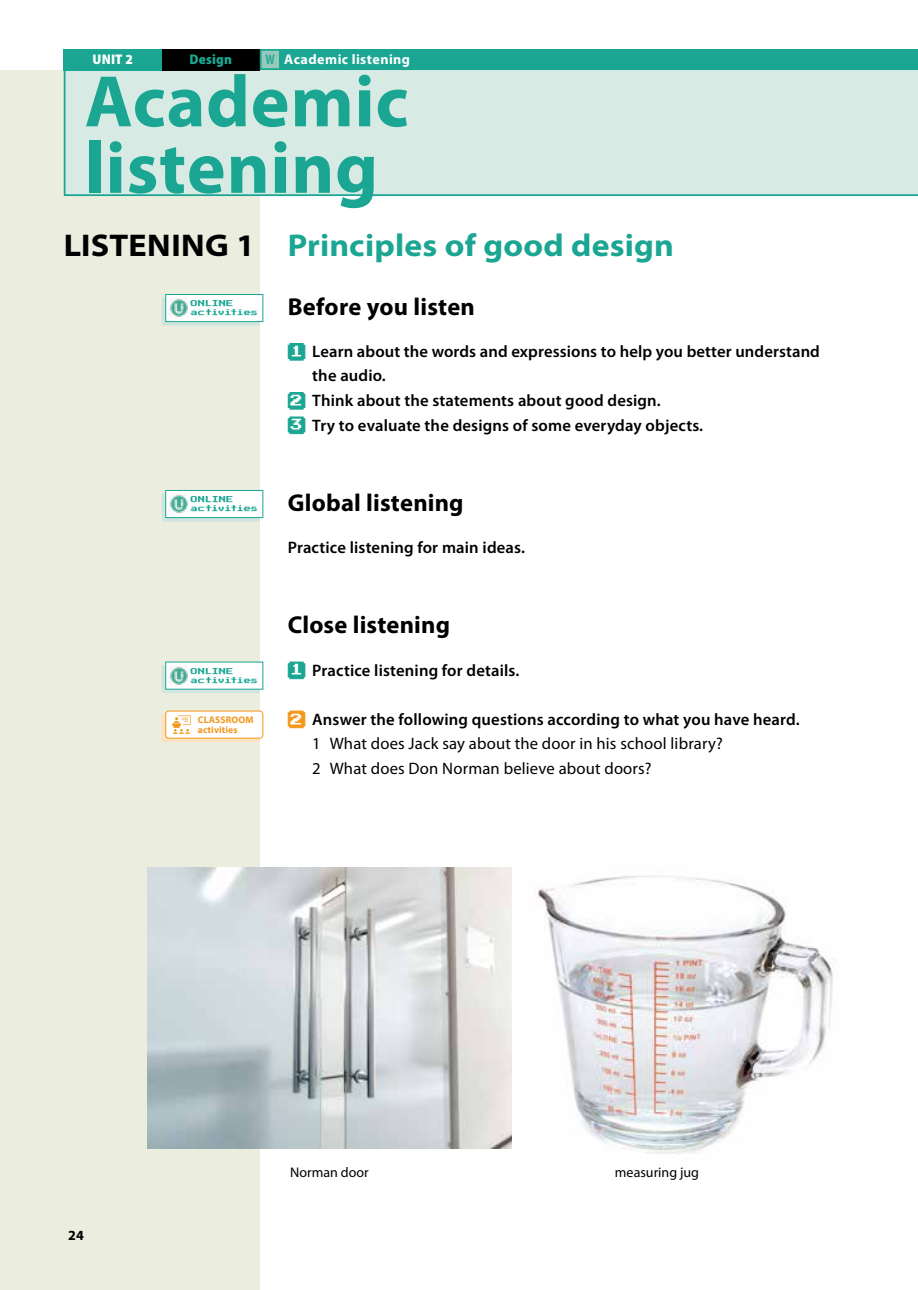
<style>
.page{position:relative;width:918px;height:1290px;background:#fff}
.page>*{position:absolute;margin:0;border:0;box-sizing:border-box;transform-origin:0 0}
.t1{font:700 73.5px/66.5px "Myriad Pro";letter-spacing:.01em;color:#1aa692}
.t2{font:700 semi-expanded 31.5px "Myriad Pro";letter-spacing:.005em;color:#1aa692}
.t3{font:700 semi-expanded 31.5px "Myriad Pro";letter-spacing:.01em;color:#000}
.t4{font:700 24.5px "Myriad Pro";letter-spacing:.005em;color:#000}
.t5{font:600 16.62px "Myriad Pro";letter-spacing:.01em;color:#000}
.t6{font:16.62px/24.3px "Myriad Pro";letter-spacing:.01em;color:#000}
.t7{font:14px "Myriad Pro";color:#000}
.t8{font:700 14px "Myriad Pro";letter-spacing:.035em;color:#fff}
.t9{font:900 semi-condensed 14px "Myriad Pro";letter-spacing:.01em;color:#1aa692}
.t10{font:900 semi-condensed 14px "Myriad Pro";color:#fff}
.t11{font:700 14px "Myriad Pro";color:#000}
.t12{font:700 9.62px/10.5px "Myriad Pro";letter-spacing:.01em;color:#f3981c}
.t13{font:7px/8.8px "Press Start 2 P";letter-spacing:-.02em;color:#1aa692}
.s1{font-weight:600;font-stretch:condensed;color:#1aa692}
.s2{font-family:"Press Start 2 P";font-weight:400;font-size:12.25px;color:#fff}
.s3{font-family:"Press Start 2 P";font-size:12.25px;color:#fff}
.s4{font-weight:600}
</style>
<div class="page">
<div style="left:0;top:70px;width:260px;height:1220px;background:#ebeddf"></div>
<img style="left:494px;top:867px;width:342px;height:287px">
<img style="left:148px;top:867px;width:363px;height:281px">
<div style="left:64px;top:70px;width:854px;height:126px;background:#d7eae4"></div>
<svg style="left:287px;top:343px;width:19px;height:18px"></svg>
<svg style="left:287px;top:392px;width:19px;height:18px"></svg>
<svg style="left:287px;top:416px;width:19px;height:18px"></svg>
<svg style="left:287px;top:661px;width:19px;height:18px"></svg>
<svg style="left:287px;top:710px;width:19px;height:18px"></svg>
<div style="left:162px;top:49px;width:98px;height:21px;background:#000"></div>
<div style="left:64px;top:49px;width:98px;height:21px;background:#1aa692"></div>
<div style="left:261px;top:50px;width:19px;height:19px;background:#96c9bc"></div>
<div style="left:260px;top:49px;width:21px;height:21px;border:2px solid #1aa692"></div>
<div style="left:279px;top:49px;width:639px;height:21px;background:#1aa692"></div>
<svg style="left:162px;top:294px;width:102px;height:32px;background:#e3f2ef"></svg>
<img style="left:168px;top:298px;width:21px;height:20px">
<svg style="left:162px;top:490px;width:102px;height:31px;background:#e3f3f0"></svg>
<img style="left:168px;top:493px;width:21px;height:21px">
<svg style="left:162px;top:661px;width:102px;height:32px;background:#e3f2ef"></svg>
<img style="left:168px;top:665px;width:21px;height:21px">
<div style="left:162px;top:714px;width:98px;height:28px;background:#fce2c0;border-radius:4px"></div>
<div style="left:166px;top:711px;width:97px;height:27px;background:#fff;border-radius:3px"></div>
<div style="left:165px;top:711px;width:98px;height:28px;border:1px solid #f3981c;border-radius:3px"></div>
<svg style="left:172px;top:715px;width:19px;height:19px"></svg>
<p class="t10" style="left:93px;top:52px;width:42px">UNIT 2</p>
<p class="t9" style="left:190px;top:52px;width:44px">Design</p>
<p class="t8" style="left:266px;top:50px;width:146px"><span class="s1">W</span> Academic listening</p>
<h1 class="t1" style="left:85px;top:66px;width:325px">Academic listening</h1>
<h2 class="t3" style="left:64px;top:227px;width:193px">LISTENING 1</h2>
<h2 class="t2" style="left:288px;top:227px;width:387px">Principles of good design</h2>
<p class="t13" style="left:191px;top:300px;width:69px">ONLINE activities</p>
<h3 class="t4" style="left:288px;top:290px;width:189px">Before you listen</h3>
<p class="t5" style="left:290px;top:341px;width:531px"><span class="s2">1</span> Learn about the words and expressions to help you better understand</p>
<p class="t5" style="left:312px;top:365px;width:75px">the audio.</p>
<p class="t5" style="left:290px;top:390px;width:372px"><span class="s2">2</span> Think about the statements about good design.</p>
<p class="t5" style="left:290px;top:415px;width:414px"><span class="s2">3</span> Try to evaluate the designs of some everyday objects.</p>
<p class="t13" style="left:191px;top:496px;width:69px">ONLINE activities</p>
<h3 class="t4" style="left:288px;top:486px;width:177px">Global listening</h3>
<p class="t5" style="left:288px;top:537px;width:239px">Practice listening for main ideas.</p>
<p class="t13" style="left:191px;top:668px;width:69px">ONLINE activities</p>
<p class="t12" style="left:198px;top:714px;width:57px">CLASSROOM activities</p>
<h3 class="t4" style="left:288px;top:609px;width:164px">Close listening</h3>
<p class="t5" style="left:290px;top:660px;width:230px"><span class="s2">1</span> Practice listening for details.</p>
<p class="t6" style="left:312px;top:707px;width:489px;text-indent:-22px"><span class="s3">2</span> <span class="s4">Answer the following questions according to what you have heard.<br></span>1 What does Jack say about the door in his school library?<br>2 What does Don Norman believe about doors?</p>
<p class="t11" style="left:68px;top:1226px;width:17px">24</p>
<p class="t7" style="left:290px;top:1163px;width:80px">Norman door</p>
<p class="t7" style="left:615px;top:1163px;width:86px">measuring jug</p>
</div>
